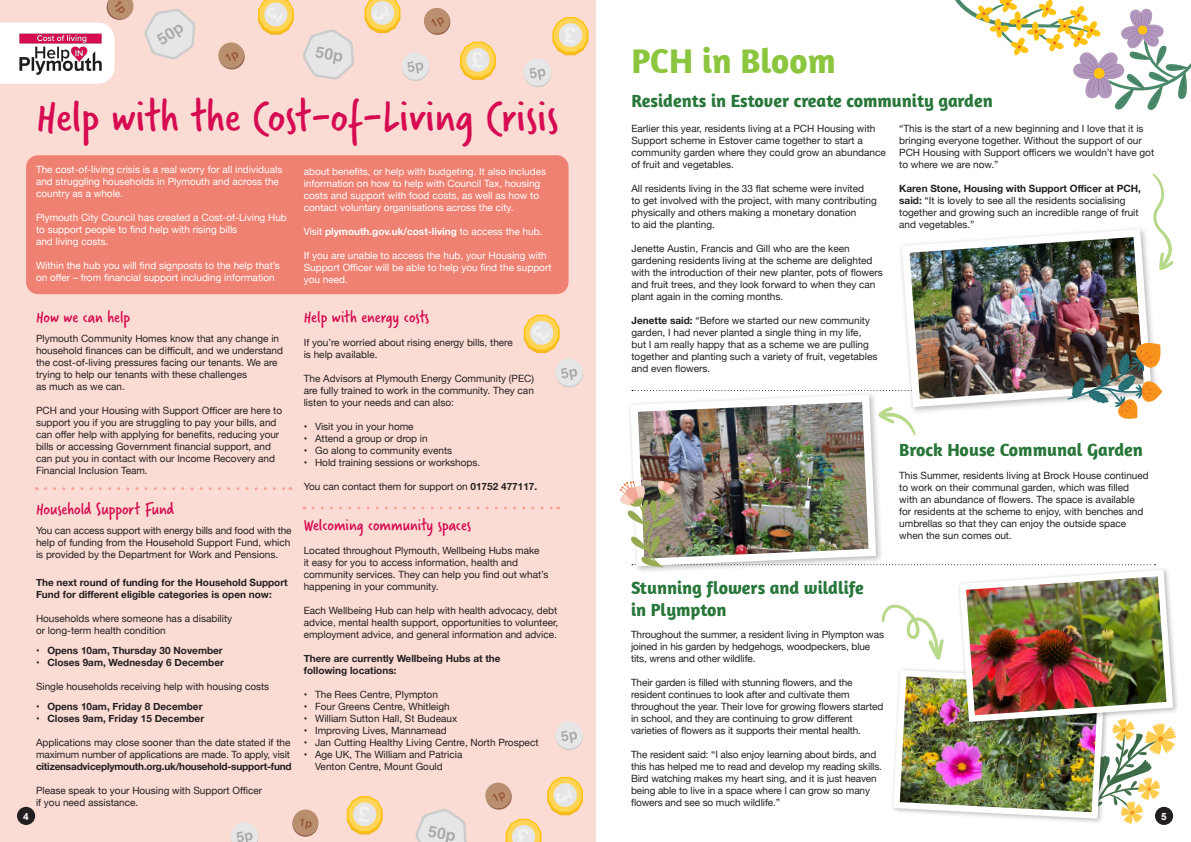
<style>
.page{position:relative;width:1191px;height:842px;background:#fff}
.page>*{position:absolute;margin:0;border:0;box-sizing:border-box;transform-origin:0 0}
.t1{font:48.3px "Verveine";color:#d60b51}
.t2{font:700 35px "Amaranth";color:#8bc63e}
.t3{font:700 18px "Amaranth";color:#28763a}
.t4{font:18px "Verveine";color:#d60b51}
.t5{font:10px/12px "Helvetica Neue";color:#231f20}
.t6{font:10px/12px "Helvetica Neue";color:#fff}
.t7{font:700 10px/12px "Helvetica Neue";color:#231f20}
.t8{font:700 10px "Helvetica Neue";letter-spacing:-.02em;color:#231f20}
.t9{font:700 10px "Helvetica Neue";color:#fff}
.t10{font:700 10px "Arial";color:#fff}
.s1{font-weight:400}
.s2{font-weight:700}
</style>
<div class="page">
<div style="left:0;top:0;width:595px;height:842px;background:#fbdcd4"></div>
<div style="left:26px;top:155px;width:542px;height:139px;background:#ef8172;border-radius:12px"></div>
<svg style="left:313px;top:506px;width:245px;height:3px"></svg>
<svg style="left:45px;top:487px;width:246px;height:3px"></svg>
<svg style="left:258px;top:0;width:36px;height:35px"></svg>
<svg style="left:365px;top:0;width:35px;height:33px"></svg>
<svg style="left:547px;top:777px;width:36px;height:38px"></svg>
<svg style="left:460px;top:42px;width:36px;height:38px"></svg>
<svg style="left:506px;top:819px;width:35px;height:23px"></svg>
<svg style="left:347px;top:796px;width:35px;height:38px"></svg>
<svg style="left:303px;top:29px;width:51px;height:51px"></svg>
<svg style="left:415px;top:808px;width:52px;height:34px"></svg>
<svg style="left:144px;top:9px;width:51px;height:51px"></svg>
<svg style="left:424px;top:8px;width:27px;height:27px"></svg>
<svg style="left:218px;top:42px;width:27px;height:28px"></svg>
<svg style="left:485px;top:782px;width:27px;height:28px"></svg>
<svg style="left:292px;top:809px;width:27px;height:28px"></svg>
<svg style="left:0;top:0;width:134px;height:84px"></svg>
<svg style="left:401px;top:52px;width:29px;height:29px"></svg>
<svg style="left:524px;top:17px;width:64px;height:71px"></svg>
<svg style="left:231px;top:822px;width:28px;height:20px"></svg>
<svg style="left:524px;top:315px;width:59px;height:73px"></svg>
<svg style="left:555px;top:721px;width:28px;height:30px"></svg>
<img style="left:901px;top:229px;width:252px;height:114px">
<img style="left:629px;top:410px;width:249px;height:68px">
<svg style="left:1152px;top:173px;width:21px;height:97px"></svg>
<img style="left:632px;top:343px;width:530px;height:92px">
<img style="left:620px;top:478px;width:557px;height:347px">
<svg style="left:955px;top:0;width:236px;height:110px"></svg>
<div style="left:17px;top:807px;width:18px;height:18px;background:#231f20;border-radius:50%"></div>
<div style="left:1155px;top:807px;width:18px;height:18px;background:#231f20;border-radius:50%"></div>
<p class="t1" style="left:36px;top:83px;width:524px">Help with the Cost-of-Living Crisis</p>
<p class="t6" style="left:36px;top:164px;width:248px">The cost-of-living crisis is a real worry for all individuals and struggling households in Plymouth and across the country as a whole.</p>
<p class="t6" style="left:36px;top:212px;width:252px">Plymouth City Council has created a Cost-of-Living Hub to support people to find help with rising bills<br>and living costs.</p>
<p class="t6" style="left:36px;top:260px;width:245px">Within the hub you will find signposts to the help that’s on offer – from financial support including information</p>
<p class="t4" style="left:36px;top:304px;width:96px">How we can help</p>
<p class="t5" style="left:36px;top:333px;width:248px">Plymouth Community Homes know that any change in household finances can be difficult, and we understand the cost-of-living pressures facing our tenants. We are trying to help our tenants with these challenges<br>as much as we can.</p>
<p class="t5" style="left:36px;top:405px;width:247px">PCH and your Housing with Support Officer are here to support you if you are struggling to pay your bills, and can offer help with applying for benefits, reducing your bills or accessing Government financial support, and can put you in contact with our Income Recovery and Financial Inclusion Team.</p>
<p class="t4" style="left:36px;top:496px;width:140px">Household Support Fund</p>
<p class="t5" style="left:36px;top:525px;width:257px;text-align:justify">You can access support with energy bills and food with the help of funding from the Household Support Fund, which is provided by the Department for Work and Pensions.</p>
<p class="t7" style="left:36px;top:576px;width:253px">The next round of funding for the Household Support<br>Fund for different eligible categories is open now:</p>
<p class="t5" style="left:36px;top:613px;width:198px">Households where someone has a disability</p>
<p class="t5" style="left:36px;top:625px;width:131px">or long-term health condition</p>
<p class="t7" style="left:36px;top:644px;width:188px">• Opens 10am, Thursday 30 November</p>
<p class="t7" style="left:36px;top:656px;width:189px">• Closes 9am, Wednesday 6 December</p>
<p class="t5" style="left:36px;top:681px;width:235px">Single households receiving help with housing costs</p>
<p class="t7" style="left:36px;top:700px;width:168px">• Opens 10am, Friday 8 December</p>
<p class="t7" style="left:36px;top:712px;width:170px">• Closes 9am, Friday 15 December</p>
<p class="t5" style="left:36px;top:737px;width:256px">Applications may close sooner than the date stated if the maximum number of applications are made. To apply, visit</p>
<p class="t8" style="left:36px;top:758px;width:257px">citizensadviceplymouth.org.uk/household-support-fund</p>
<p class="t5" style="left:36px;top:785px;width:227px">Please speak to your Housing with Support Officer if you need assistance.</p>
<p class="t6" style="left:304px;top:166px;width:244px">about benefits, or help with budgeting. It also includes information on how to help with Council Tax, housing costs and support with food costs, as well as how to contact voluntary organisations across the city.</p>
<p class="t9" style="left:304px;top:223px;width:240px"><span class="s1">Visit</span> plymouth.gov.uk/cost-living <span class="s1">to access the hub.</span></p>
<p class="t6" style="left:304px;top:250px;width:249px">If you are unable to access the hub, your Housing with<br>Support Officer will be able to help you find the support you need.</p>
<p class="t4" style="left:304px;top:304px;width:127px">Help with energy costs</p>
<p class="t5" style="left:304px;top:337px;width:210px">If you’re worried about rising energy bills, there is help available.</p>
<p class="t5" style="left:304px;top:373px;width:232px;text-align:justify">The Advisors at Plymouth Energy Community (PEC) are fully trained to work in the community. They can listen to your needs and can also:</p>
<p class="t5" style="left:304px;top:421px;width:111px">• Visit you in your home</p>
<p class="t5" style="left:304px;top:433px;width:125px">• Attend a group or drop in</p>
<p class="t5" style="left:304px;top:445px;width:150px">• Go along to community events</p>
<p class="t5" style="left:304px;top:457px;width:178px">• Hold training sessions or workshops.</p>
<p class="t5" style="left:304px;top:481px;width:235px">You can contact them for support on <span class="s2">01752 477117.</span></p>
<p class="t4" style="left:304px;top:512px;width:169px">Welcoming community spaces</p>
<p class="t5" style="left:304px;top:545px;width:246px">Located throughout Plymouth, Wellbeing Hubs make<br>it easy for you to access information, health and community services. They can help you find out what’s happening in your community.</p>
<p class="t5" style="left:304px;top:605px;width:256px;text-align:justify">Each Wellbeing Hub can help with health advocacy, debt advice, mental health support, opportunities to volunteer, employment advice, and general information and advice.</p>
<p class="t7" style="left:304px;top:652px;width:198px">There are currently Wellbeing Hubs at the following locations:</p>
<p class="t5" style="left:304px;top:689px;width:136px">• The Rees Centre, Plympton</p>
<p class="t5" style="left:304px;top:701px;width:147px">• Four Greens Centre, Whitleigh</p>
<p class="t5" style="left:304px;top:713px;width:155px">• William Sutton Hall, St Budeaux</p>
<p class="t5" style="left:304px;top:725px;width:145px">• Improving Lives, Mannamead</p>
<p class="t5" style="left:304px;top:737px;width:236px">• Jan Cutting Healthy Living Centre, North Prospect</p>
<p class="t5" style="left:315px;top:749px;width:149px;text-indent:-11px">• Age UK, The William and Patricia<br>Venton Centre, Mount Gould</p>
<p class="t2" style="left:631px;top:39px;width:206px">PCH in Bloom</p>
<p class="t3" style="left:631px;top:90px;width:363px">Residents in Estover create community garden</p>
<p class="t5" style="left:631px;top:123px;width:256px">Earlier this year, residents living at a PCH Housing with Support scheme in Estover came together to start a community garden where they could grow an abundance of fruit and vegetables.</p>
<p class="t5" style="left:631px;top:183px;width:247px">All residents living in the 33 flat scheme were invited<br>to get involved with the project, with many contributing physically and others making a monetary donation<br>to aid the planting.</p>
<p class="t5" style="left:631px;top:243px;width:253px">Jenette Austin, Francis and Gill who are the keen gardening residents living at the scheme are delighted with the introduction of their new planter, pots of flowers and fruit trees, and they look forward to when they can plant again in the coming months.</p>
<p class="t5" style="left:631px;top:315px;width:247px"><span class="s2">Jenette said:</span> “Before we started our new community garden, I had never planted a single thing in my life, but I am really happy that as a scheme we are pulling together and planting such a variety of fruit, vegetables and even flowers.</p>
<p class="t5" style="left:899px;top:123px;width:256px">“This is the start of a new beginning and I love that it is bringing everyone together. Without the support of our PCH Housing with Support officers we wouldn’t have got to where we are now.”</p>
<p class="t5" style="left:899px;top:183px;width:243px"><span class="s2">Karen Stone, Housing with Support Officer at PCH, said:</span> “It is lovely to see all the residents socialising together and growing such an incredible range of fruit and vegetables.”</p>
<p class="t3" style="left:899px;top:438px;width:245px">Brock House Communal Garden</p>
<p class="t5" style="left:899px;top:470px;width:251px">This Summer, residents living at Brock House continued to work on their communal garden, which was filled with an abundance of flowers. The space is available for residents at the scheme to enjoy, with benches and umbrellas so that they can enjoy the outside space when the sun comes out.</p>
<p class="t3" style="left:631px;top:576px;width:234px">Stunning flowers and wildlife</p>
<p class="t3" style="left:631px;top:598px;width:97px">in Plympton</p>
<p class="t5" style="left:631px;top:629px;width:254px">Throughout the summer, a resident living in Plympton was joined in his garden by hedgehogs, woodpeckers, blue tits, wrens and other wildlife.</p>
<p class="t5" style="left:631px;top:677px;width:254px">Their garden is filled with stunning flowers, and the resident continues to look after and cultivate them throughout the year. Their love for growing flowers started in school, and they are continuing to grow different varieties of flowers as it supports their mental health.</p>
<p class="t5" style="left:631px;top:749px;width:252px">The resident said: “I also enjoy learning about birds, and this has helped me to read and develop my reading skills.<br>Bird watching makes my heart sing, and it is just heaven being able to live in a space where I can grow so many flowers and see so much wildlife.”</p>
<p class="t10" style="left:23px;top:809px;width:7px">4</p>
<p class="t10" style="left:1161px;top:809px;width:7px">5</p>
</div>
